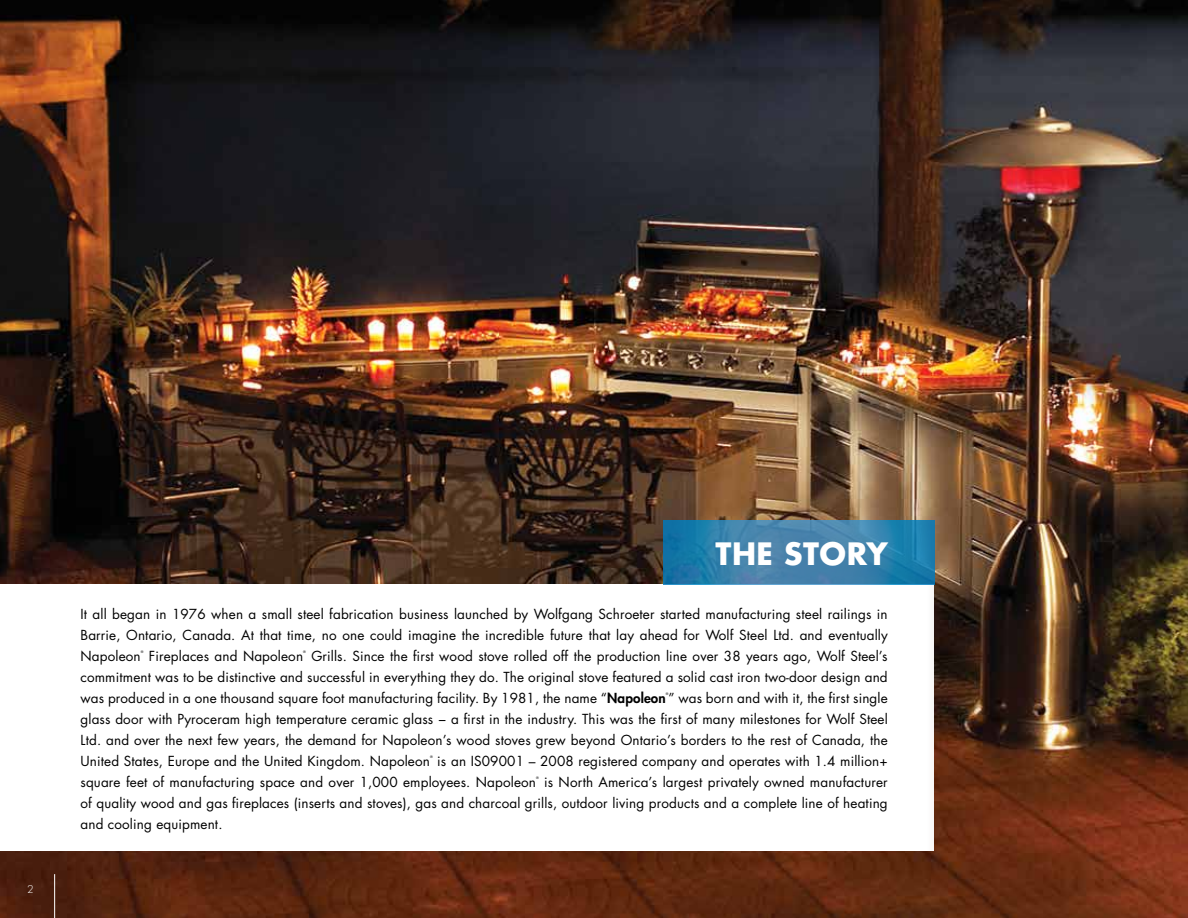
<style>
.page{position:relative;width:1188px;height:918px;background:#fff}
.page>*{position:absolute;margin:0;border:0;box-sizing:border-box;transform-origin:0 0}
.t1{font:700 30px "Futura Std";letter-spacing:.015em;color:#fff}
.t2{font:13.5px/21px "Futura Std";letter-spacing:.01em;color:#000;text-align:justify}
.t3{font:300 10.5px "Futura Std";color:#fff}
.t4{font:3.3px "Futura Std";color:#000}
.s1{font-weight:800}
</style>
<div class="page">
<img style="left:0;top:0;width:1188px;height:918px">
<div style="left:0;top:584px;width:934px;height:266px;background:#fff"></div>
<svg style="left:663px;top:521px;width:271px;height:63px;background:#3480ab"></svg>
<hr style="left:54px;top:874px;width:1px;height:44px;background:#fff">
<p class="t3" style="left:27px;top:883px;width:8px">2</p>
<h1 class="t1" style="left:716px;top:533px;width:174px">THE STORY</h1>
<p class="t2" style="left:81px;top:603px;width:809px">It all began in 1976 when a small steel fabrication business launched by Wolfgang Schroeter started manufacturing steel railings in Barrie, Ontario, Canada. At that time, no one could imagine the incredible future that lay ahead for Wolf Steel Ltd. and eventually Napoleon</p>
<p class="t2" style="left:81px;top:645px;width:809px;text-indent:231px">Grills. Since the first wood stove rolled off the production line over 38 years ago, Wolf Steel’s commitment was to be distinctive and successful in everything they do. The original stove featured a solid cast iron two-door design and was produced in a one thousand square foot manufacturing facility. By 1981, the name “<span class="s1">Napoleon</span> ” was born and with it, the first single</p>
<p class="t4" style="left:141px;top:650px;width:4px">®</p>
<p class="t2" style="left:149px;top:645px;width:156px">Fireplaces and Napoleon</p>
<p class="t4" style="left:303px;top:650px;width:4px">®</p>
<p class="t4" style="left:666px;top:692px;width:4px">®</p>
<p class="t2" style="left:81px;top:708px;width:809px">glass door with Pyroceram high temperature ceramic glass − a first in the industry. This was the first of many milestones for Wolf Steel Ltd. and over the next few years, the demand for Napoleon’s wood stoves grew beyond Ontario’s borders to the rest of Canada, the United States, Europe and the United Kingdom. Napoleon</p>
<p class="t2" style="left:81px;top:750px;width:809px;text-indent:357px">is an IS09001 – 2008 registered company and operates with 1.4 million+ square feet of manufacturing space and over 1,000 employees. Napoleon</p>
<p class="t4" style="left:430px;top:755px;width:4px">®</p>
<p class="t2" style="left:81px;top:771px;width:809px;text-indent:464px">is North America’s largest privately owned manufacturer of quality wood and gas fireplaces (inserts and stoves), gas and charcoal grills, outdoor living products and a complete line of heating and cooling equipment.</p>
<p class="t4" style="left:536px;top:776px;width:4px">®</p>
</div>
